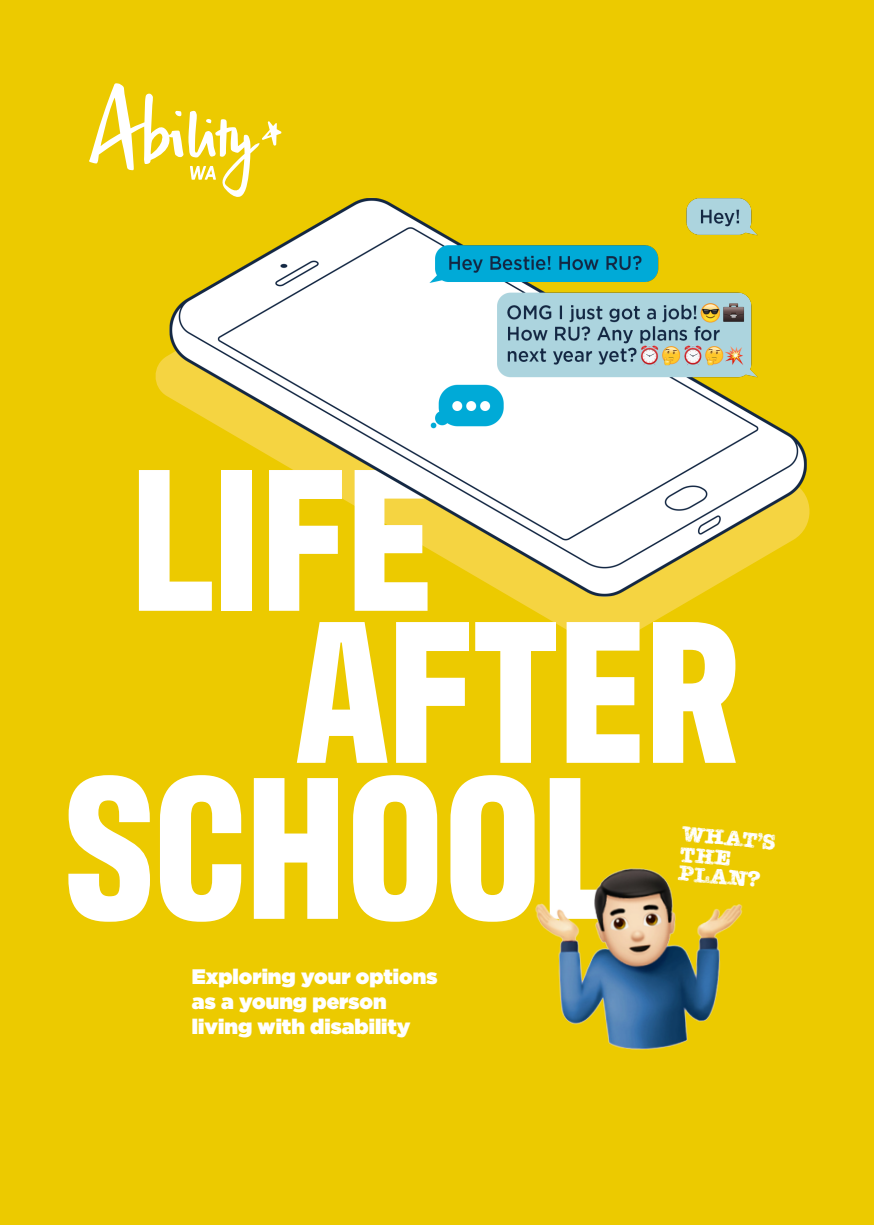
<style>
.page{position:relative;width:874px;height:1225px;background:#fff}
.page>*{position:absolute;margin:0;border:0;box-sizing:border-box;transform-origin:0 0}
.t1{font:700 207px "Antarctican Headline";color:#fff}
.t2{font:23.2px/39px "Teeshirt";color:#fff}
.t3{font:900 21px/25.2px "Gotham";color:#fff}
</style>
<div class="page">
<div style="left:0;top:0;width:873px;height:1225px;background:#ecca00"></div>
<svg style="left:523px;top:604px;width:160px;height:42px;fill:#f5d441"></svg>
<img style="left:155px;top:197px;width:655px;height:407px">
<img style="left:535px;top:867px;width:208px;height:183px">
<svg style="left:89px;top:83px;width:192px;height:121px"></svg>
<p class="t1" style="left:130px;top:391px;width:303px">LIFE</p>
<p class="t1" style="left:297px;top:543px;width:444px">AFTER</p>
<p class="t1" style="left:65px;top:699px;width:559px">SCHOOL</p>
<p class="t3" style="left:192px;top:963px;width:247px">Exploring your options as a young person</p>
<p class="t3" style="left:192px;top:1013px;width:220px">living with disability</p>
<p class="t2" style="left:683px;top:814px;width:95px;rotate:5deg">wha t’s<br>PLAN ?</p>
</div>
